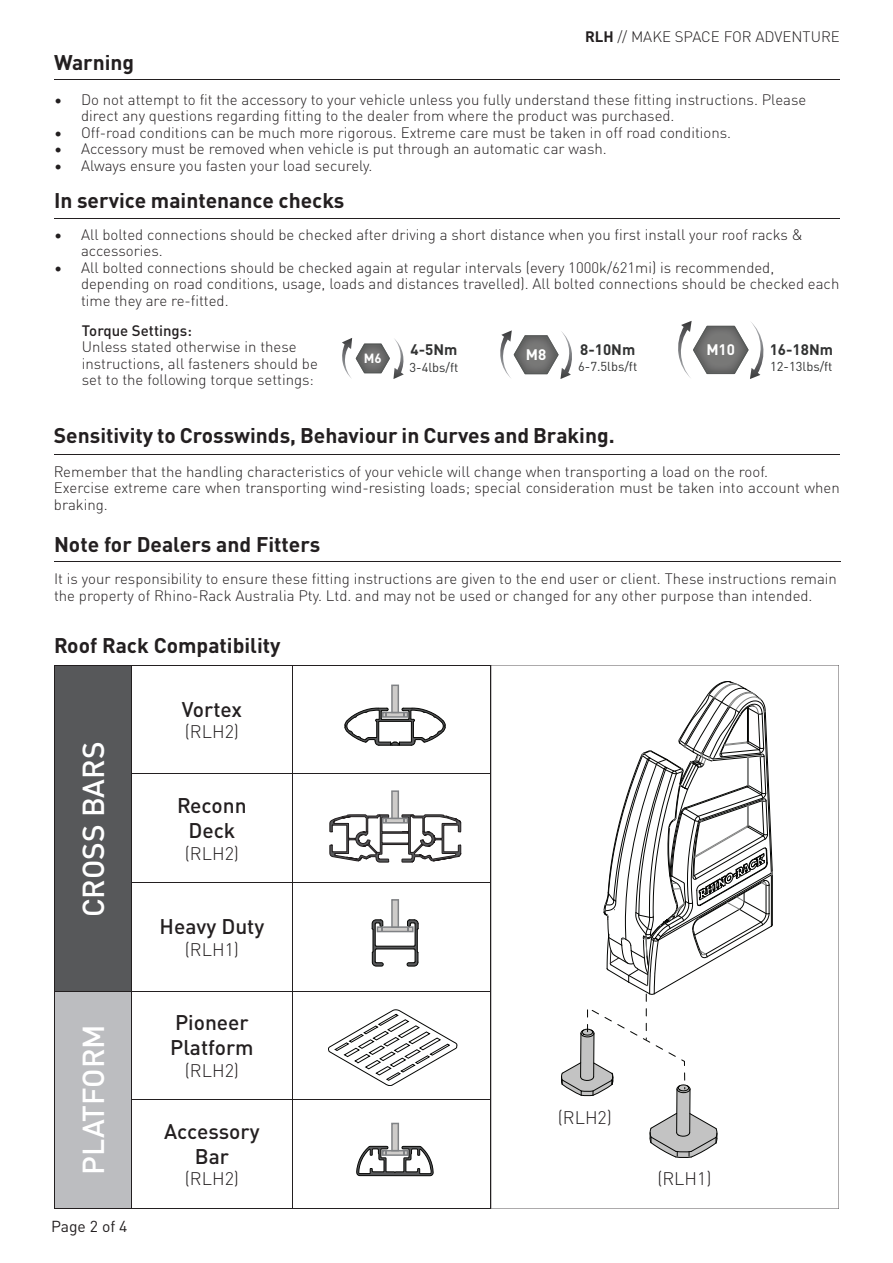
<style>
.page{position:relative;width:893px;height:1263px;background:#fff}
.page>*{position:absolute;margin:0;border:0;box-sizing:border-box;transform-origin:0 0}
.t1{font:500 30px "DINOT";color:#fff}
.t2{font:700 21px "DINOT";color:#231f20}
.t3{font:500 21px/25.2px "DINOT";color:#231f20;text-align:center}
.t4{font:300 18px "DINOT";color:#231f20}
.t5{font:15.75px "DINOT";color:#231f20}
.t6{font:700 15.15px "DINOT";color:#313232}
.t7{font:700 15.15px "DINOT";color:#fff}
.t8{font:300 15px/16.5px "DINOT";color:#231f20}
.t9{font:500 15px "DINOT";color:#231f20}
.t10{font:700 13.2px "DINOT";color:#fff}
.t11{font:12.9px "DINOT";color:#313232}
.s1{font-weight:700}
</style>
<div class="page">
<svg style="left:491px;top:665px;width:348px;height:544px"></svg>
<hr style="left:54px;top:80px;width:786px;height:1px;background:#231f20">
<hr style="left:54px;top:562px;width:786px;height:1px;background:#231f20">
<hr style="left:54px;top:219px;width:786px;height:1px;background:#231f20">
<hr style="left:54px;top:454px;width:786px;height:1px;background:#231f20">
<svg style="left:342px;top:338px;width:62px;height:41px"></svg>
<svg style="left:500px;top:330px;width:72px;height:49px"></svg>
<svg style="left:678px;top:321px;width:86px;height:58px"></svg>
<div style="left:54px;top:665px;width:77px;height:326px;background:#57585a"></div>
<div style="left:54px;top:991px;width:77px;height:217px;background:#bcbdc0"></div>
<hr style="left:54px;top:665px;width:77px;height:1px;background:#231f20">
<hr style="left:54px;top:665px;width:1px;height:326px;background:#231f20">
<hr style="left:131px;top:665px;width:162px;height:1px;background:#231f20">
<hr style="left:131px;top:665px;width:1px;height:109px;background:#231f20">
<hr style="left:293px;top:665px;width:198px;height:1px;background:#231f20">
<hr style="left:292px;top:665px;width:1px;height:109px;background:#231f20">
<hr style="left:131px;top:774px;width:162px;height:1px;background:#231f20">
<hr style="left:131px;top:774px;width:1px;height:108px;background:#231f20">
<hr style="left:293px;top:774px;width:198px;height:1px;background:#231f20">
<hr style="left:292px;top:774px;width:1px;height:108px;background:#231f20">
<hr style="left:131px;top:882px;width:1px;height:109px;background:#231f20">
<hr style="left:292px;top:883px;width:1px;height:108px;background:#231f20">
<hr style="left:54px;top:991px;width:1px;height:217px;background:#231f20">
<hr style="left:54px;top:1208px;width:77px;height:1px;background:#231f20">
<hr style="left:131px;top:991px;width:1px;height:108px;background:#231f20">
<hr style="left:292px;top:991px;width:1px;height:108px;background:#231f20">
<hr style="left:491px;top:991px;width:1px;height:108px;background:#231f20">
<hr style="left:131px;top:1099px;width:162px;height:1px;background:#231f20">
<hr style="left:131px;top:1100px;width:1px;height:108px;background:#231f20">
<hr style="left:293px;top:1099px;width:198px;height:1px;background:#231f20">
<hr style="left:292px;top:1100px;width:1px;height:108px;background:#231f20">
<hr style="left:491px;top:1100px;width:1px;height:108px;background:#231f20">
<hr style="left:131px;top:1208px;width:360px;height:1px;background:#231f20">
<hr style="left:54px;top:991px;width:77px;height:1px;background:#231f20">
<hr style="left:131px;top:882px;width:360px;height:1px;background:#231f20">
<hr style="left:131px;top:991px;width:360px;height:1px;background:#231f20">
<svg style="left:335px;top:562px;width:177px;height:496px"></svg>
<svg style="left:328px;top:1010px;width:129px;height:76px"></svg>
<svg style="left:344px;top:685px;width:102px;height:61px"></svg>
<svg style="left:329px;top:790px;width:133px;height:74px"></svg>
<svg style="left:371px;top:899px;width:48px;height:68px"></svg>
<svg style="left:356px;top:1123px;width:78px;height:53px"></svg>
<p class="t8" style="left:585px;top:30px;width:256px"><span class="s1">RLH</span> // MAKE SPACE FOR ADVENTURE</p>
<h2 class="t2" style="left:54px;top:55px;width:82px">Warning</h2>
<p class="t8" style="left:81px;top:93px;width:727px;text-indent:-27px">• Do not attempt to fit the accessory to your vehicle unless you fully understand these fitting instructions. Please direct any questions regarding fitting to the dealer from where the product was purchased.</p>
<p class="t8" style="left:54px;top:126px;width:679px">• Off-road conditions can be much more rigorous. Extreme care must be taken in off road conditions.</p>
<p class="t8" style="left:54px;top:142px;width:554px">• Accessory must be removed when vehicle is put through an automatic car wash.</p>
<p class="t8" style="left:54px;top:159px;width:320px">• Always ensure you fasten your load securely.</p>
<h2 class="t2" style="left:54px;top:193px;width:292px">In service maintenance checks</h2>
<p class="t8" style="left:81px;top:228px;width:723px;text-indent:-27px">• All bolted connections should be checked after driving a short distance when you first install your roof racks &amp; accessories.</p>
<p class="t8" style="left:81px;top:261px;width:760px;text-indent:-27px">• All bolted connections should be checked again at regular intervals (every 1000k/621mi) is recommended, depending on road conditions, usage, loads and distances travelled). All bolted connections should be checked each time they are re-fitted.</p>
<p class="t9" style="left:82px;top:325px;width:112px">Torque Settings:</p>
<p class="t8" style="left:82px;top:341px;width:238px">Unless stated otherwise in these instructions, all fasteners should be set to the following torque settings:</p>
<p class="t6" style="left:410px;top:345px;width:48px">4-5Nm</p>
<p class="t10" style="left:364px;top:353px;width:19px">M6</p>
<p class="t11" style="left:409px;top:362px;width:50px">3-4lbs/ft</p>
<p class="t7" style="left:526px;top:349px;width:22px">M8</p>
<p class="t6" style="left:770px;top:344px;width:65px">16-18Nm</p>
<p class="t11" style="left:770px;top:362px;width:64px">12-13lbs/ft</p>
<p class="t6" style="left:580px;top:344px;width:57px">8-10Nm</p>
<p class="t11" style="left:578px;top:362px;width:61px">6-7.5lbs/ft</p>
<p class="t7" style="left:706px;top:345px;width:30px">M10</p>
<h2 class="t2" style="left:54px;top:428px;width:562px">Sensitivity to Crosswinds, Behaviour in Curves and Braking.</h2>
<p class="t8" style="left:54px;top:465px;width:787px">Remember that the handling characteristics of your vehicle will change when transporting a load on the roof.<br>Exercise extreme care when transporting wind-resisting loads; special consideration must be taken into account when braking.</p>
<h2 class="t2" style="left:54px;top:537px;width:268px">Note for Dealers and Fitters</h2>
<p class="t8" style="left:54px;top:572px;width:784px">It is your responsibility to ensure these fitting instructions are given to the end user or client. These instructions remain the property of Rhino-Rack Australia Pty. Ltd. and may not be used or changed for any other purpose than intended.</p>
<h2 class="t2" style="left:54px;top:638px;width:228px">Roof Rack Compatibility</h2>
<h1 class="t1" style="left:83px;top:917px;width:177px;rotate:-90deg">CROSS BARS</h1>
<h1 class="t1" style="left:83px;top:1175px;width:152px;rotate:-90deg">PLATFORM</h1>
<p class="t5" style="left:51px;top:1221px;width:78px">Page 2 of 4</p>
<h2 class="t3" style="left:182px;top:699px;width:62px">Vortex</h2>
<p class="t4" style="left:185px;top:726px;width:56px">(RLH2)</p>
<h2 class="t3" style="left:177px;top:795px;width:71px">Reconn<br>Deck</h2>
<p class="t4" style="left:185px;top:847px;width:56px">(RLH2)</p>
<h2 class="t3" style="left:159px;top:916px;width:106px">Heavy Duty</h2>
<p class="t4" style="left:185px;top:943px;width:56px">(RLH1)</p>
<h2 class="t3" style="left:170px;top:1012px;width:85px;text-align:left">Pioneer<br>Platform</h2>
<p class="t4" style="left:185px;top:1064px;width:56px">(RLH2)</p>
<h2 class="t3" style="left:164px;top:1121px;width:97px">Accessory<br>Bar</h2>
<p class="t4" style="left:185px;top:1173px;width:56px">(RLH2)</p>
<p class="t4" style="left:558px;top:1112px;width:56px">(RLH2)</p>
<p class="t4" style="left:657px;top:1172px;width:56px">(RLH1)</p>
</div>
